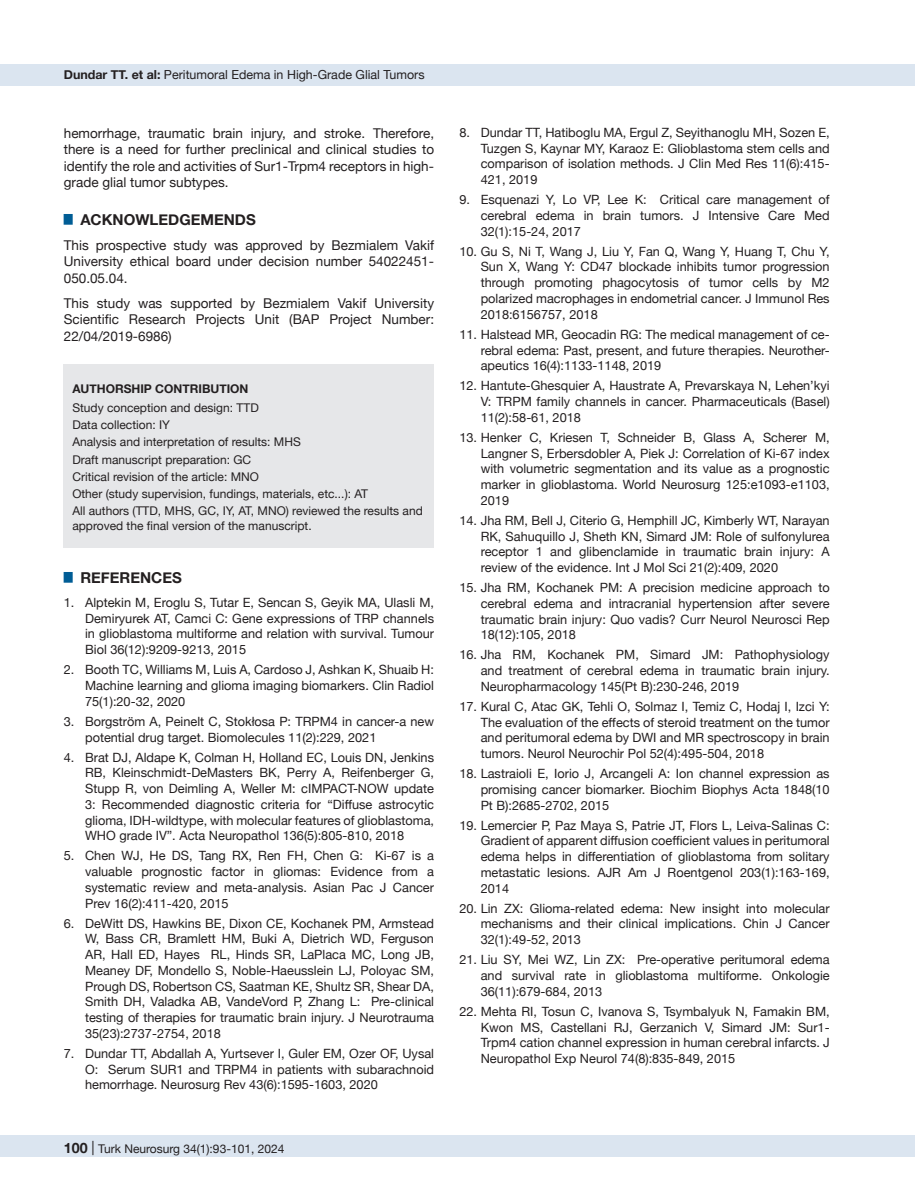
<style>
.page{position:relative;width:915px;height:1191px;background:#fff}
.page>*{position:absolute;margin:0;border:0;box-sizing:border-box;transform-origin:0 0}
.t1{font:700 15px "Helvetica Neue";color:#231f20}
.t2{font:13.5px/16.5px "Helvetica Neue";color:#231f20;text-align:justify}
.t3{font:12.75px/15.8px "Helvetica Neue";color:#231f20;text-align:justify}
.t4{font:12.45px "Helvetica Neue";color:#231f20}
.t5{font:12px/15px "Helvetica Neue";color:#231f20}
.t6{font:700 12px "Helvetica Neue";color:#231f20}
.s1{font-weight:700}
.s2{font-weight:700;font-size:14.25px}
.s3{font-size:14.25px}
</style>
<div class="page">
<div style="left:0;top:1135px;width:914px;height:22px;background:#dbe5f0"></div>
<div style="left:0;top:64px;width:914px;height:21px;background:#dbe5f0"></div>
<div style="left:64px;top:364px;width:370px;height:183px;background:#e6e7e9"></div>
<p class="t4" style="left:64px;top:66px;width:362px"><span class="s1">Dundar TT. et al:</span> Peritumoral Edema in High-Grade Glial Tumors</p>
<p class="t2" style="left:64px;top:125px;width:371px">hemorrhage, traumatic brain injury, and stroke. Therefore, there is a need for further preclinical and clinical studies to identify the role and activities of Sur1-Trpm4 receptors in high&shy;grade glial tumor subtypes.</p>
<p class="t1" style="left:64px;top:208px;width:193px"><sup>█</sup> ACKNOWLEDGEMENDS</p>
<p class="t2" style="left:64px;top:238px;width:371px">This prospective study was approved by Bezmialem Vakif University ethical board under decision number 54022451- 050.05.04.</p>
<p class="t2" style="left:64px;top:296px;width:371px">This study was supported by Bezmialem Vakif University Scientific Research Projects Unit (BAP Project Number:<br>22/04/2019-6986)</p>
<p class="t6" style="left:72px;top:379px;width:177px">AUTHORSHIP CONTRIBUTION</p>
<p class="t5" style="left:72px;top:401px;width:188px">Study conception and design: TTD</p>
<p class="t5" style="left:72px;top:418px;width:99px">Data collection: IY</p>
<p class="t5" style="left:72px;top:435px;width:230px">Analysis and interpretation of results: MHS</p>
<p class="t5" style="left:72px;top:452px;width:180px">Draft manuscript preparation: GC</p>
<p class="t5" style="left:72px;top:469px;width:188px">Critical revision of the article: MNO</p>
<p class="t5" style="left:72px;top:487px;width:297px">Other (study supervision, fundings, materials, etc...): AT</p>
<p class="t5" style="left:72px;top:504px;width:352px">All authors (TTD, MHS, GC, IY, AT, MNO) reviewed the results and approved the final version of the manuscript.</p>
<p class="t1" style="left:64px;top:565px;width:119px"><sup>█</sup> REFERENCES</p>
<p class="t3" style="left:85px;top:595px;width:350px;text-indent:-21px">1. Alptekin M, Eroglu S, Tutar E, Sencan S, Geyik MA, Ulasli M, Demiryurek AT, Camci C: Gene expressions of TRP channels in glioblastoma multiforme and relation with survival. Tumour Biol 36(12):9209-9213, 2015</p>
<p class="t3" style="left:85px;top:662px;width:350px;text-indent:-21px">2. Booth TC, Williams M, Luis A, Cardoso J, Ashkan K, Shuaib H:<br>Machine learning and glioma imaging biomarkers. Clin Radiol 75(1):20-32, 2020</p>
<p class="t3" style="left:85px;top:714px;width:350px;text-indent:-21px">3. Borgström A, Peinelt C, Stokłosa P: TRPM4 in cancer-a new potential drug target. Biomolecules 11(2):229, 2021</p>
<p class="t3" style="left:85px;top:750px;width:350px;text-indent:-21px">4. Brat DJ, Aldape K, Colman H, Holland EC, Louis DN, Jenkins RB, Kleinschmidt-DeMasters BK, Perry A, Reifenberger G, Stupp R, von Deimling A, Weller M: cIMPACT-NOW update 3: Recommended diagnostic criteria for “Diffuse astrocytic glioma, IDH-wildtype, with molecular features of glioblastoma, WHO grade IV”. Acta Neuropathol 136(5):805-810, 2018</p>
<p class="t3" style="left:85px;top:848px;width:350px;text-indent:-21px">5. Chen WJ, He DS, Tang RX, Ren FH, Chen G: Ki-67 is a valuable prognostic factor in gliomas: Evidence from a systematic review and meta-analysis. Asian Pac J Cancer Prev 16(2):411-420, 2015</p>
<p class="t3" style="left:85px;top:916px;width:350px;text-indent:-21px">6. DeWitt DS, Hawkins BE, Dixon CE, Kochanek PM, Armstead W, Bass CR, Bramlett HM, Buki A, Dietrich WD, Ferguson AR, Hall ED, Hayes RL, Hinds SR, LaPlaca MC, Long JB, Meaney DF, Mondello S, Noble-Haeusslein LJ, Poloyac SM, Prough DS, Robertson CS, Saatman KE, Shultz SR, Shear DA, Smith DH, Valadka AB, VandeVord P, Zhang L: Pre-clinical testing of therapies for traumatic brain injury. J Neurotrauma 35(23):2737-2754, 2018</p>
<p class="t3" style="left:85px;top:1046px;width:350px;text-indent:-21px">7. Dundar TT, Abdallah A, Yurtsever I, Guler EM, Ozer OF, Uysal O: Serum SUR1 and TRPM4 in patients with subarachnoid hemorrhage. Neurosurg Rev 43(6):1595-1603, 2020</p>
<p class="t5" style="left:63px;top:1142px;width:222px"><span class="s2">100</span> <span class="s3">|</span> Turk Neurosurg 34(1):93-101, 2024</p>
<p class="t3" style="left:480px;top:125px;width:350px;text-indent:-21px">8. Dundar TT, Hatiboglu MA, Ergul Z, Seyithanoglu MH, Sozen E, Tuzgen S, Kaynar MY, Karaoz E: Glioblastoma stem cells and comparison of isolation methods. J Clin Med Res 11(6):415- 421, 2019</p>
<p class="t3" style="left:480px;top:192px;width:350px;text-indent:-21px">9. Esquenazi Y, Lo VP, Lee K: Critical care management of cerebral edema in brain tumors. J Intensive Care Med 32(1):15-24, 2017</p>
<p class="t3" style="left:480px;top:244px;width:350px;text-indent:-21px">10. Gu S, Ni T, Wang J, Liu Y, Fan Q, Wang Y, Huang T, Chu Y, Sun X, Wang Y: CD47 blockade inhibits tumor progression through promoting phagocytosis of tumor cells by M2 polarized macrophages in endometrial cancer. J Immunol Res 2018:6156757, 2018</p>
<p class="t3" style="left:480px;top:327px;width:350px;text-indent:-21px">11. Halstead MR, Geocadin RG: The medical management of ce&shy;rebral edema: Past, present, and future therapies. Neurother&shy;apeutics 16(4):1133-1148, 2019</p>
<p class="t3" style="left:480px;top:378px;width:350px;text-indent:-21px">12. Hantute-Ghesquier A, Haustrate A, Prevarskaya N, Lehen’kyi V: TRPM family channels in cancer. Pharmaceuticals (Basel)<br>11(2):58-61, 2018</p>
<p class="t3" style="left:480px;top:430px;width:350px;text-indent:-21px">13. Henker C, Kriesen T, Schneider B, Glass A, Scherer M, Langner S, Erbersdobler A, Piek J: Correlation of Ki-67 index with volumetric segmentation and its value as a prognostic marker in glioblastoma. World Neurosurg 125:e1093-e1103, 2019</p>
<p class="t3" style="left:480px;top:513px;width:350px;text-indent:-21px">14. Jha RM, Bell J, Citerio G, Hemphill JC, Kimberly WT, Narayan RK, Sahuquillo J, Sheth KN, Simard JM: Role of sulfonylurea receptor 1 and glibenclamide in traumatic brain injury: A review of the evidence. Int J Mol Sci 21(2):409, 2020</p>
<p class="t3" style="left:480px;top:580px;width:350px;text-indent:-21px">15. Jha RM, Kochanek PM: A precision medicine approach to cerebral edema and intracranial hypertension after severe traumatic brain injury: Quo vadis? Curr Neurol Neurosci Rep 18(12):105, 2018</p>
<p class="t3" style="left:480px;top:647px;width:350px;text-indent:-21px">16. Jha RM, Kochanek PM, Simard JM: Pathophysiology and treatment of cerebral edema in traumatic brain injury.<br>Neuropharmacology 145(Pt B):230-246, 2019</p>
<p class="t3" style="left:480px;top:699px;width:350px;text-indent:-21px">17. Kural C, Atac GK, Tehli O, Solmaz I, Temiz C, Hodaj I, Izci Y:<br>The evaluation of the effects of steroid treatment on the tumor and peritumoral edema by DWI and MR spectroscopy in brain tumors. Neurol Neurochir Pol 52(4):495-504, 2018</p>
<p class="t3" style="left:480px;top:766px;width:350px;text-indent:-21px">18. Lastraioli E, Iorio J, Arcangeli A: Ion channel expression as promising cancer biomarker. Biochim Biophys Acta 1848(10<br>Pt B):2685-2702, 2015</p>
<p class="t3" style="left:480px;top:818px;width:350px;text-indent:-21px">19. Lemercier P, Paz Maya S, Patrie JT, Flors L, Leiva-Salinas C:<br>Gradient of apparent diffusion coefficient values in peritumoral edema helps in differentiation of glioblastoma from solitary metastatic lesions. AJR Am J Roentgenol 203(1):163-169, 2014</p>
<p class="t3" style="left:480px;top:901px;width:350px;text-indent:-21px">20. Lin ZX: Glioma-related edema: New insight into molecular mechanisms and their clinical implications. Chin J Cancer 32(1):49-52, 2013</p>
<p class="t3" style="left:480px;top:952px;width:350px;text-indent:-21px">21. Liu SY, Mei WZ, Lin ZX: Pre-operative peritumoral edema and survival rate in glioblastoma multiforme. Onkologie 36(11):679-684, 2013</p>
<p class="t3" style="left:480px;top:1004px;width:350px;text-indent:-21px">22. Mehta RI, Tosun C, Ivanova S, Tsymbalyuk N, Famakin BM, Kwon MS, Castellani RJ, Gerzanich V, Simard JM: Sur1- Trpm4 cation channel expression in human cerebral infarcts. J Neuropathol Exp Neurol 74(8):835-849, 2015</p>
</div>
